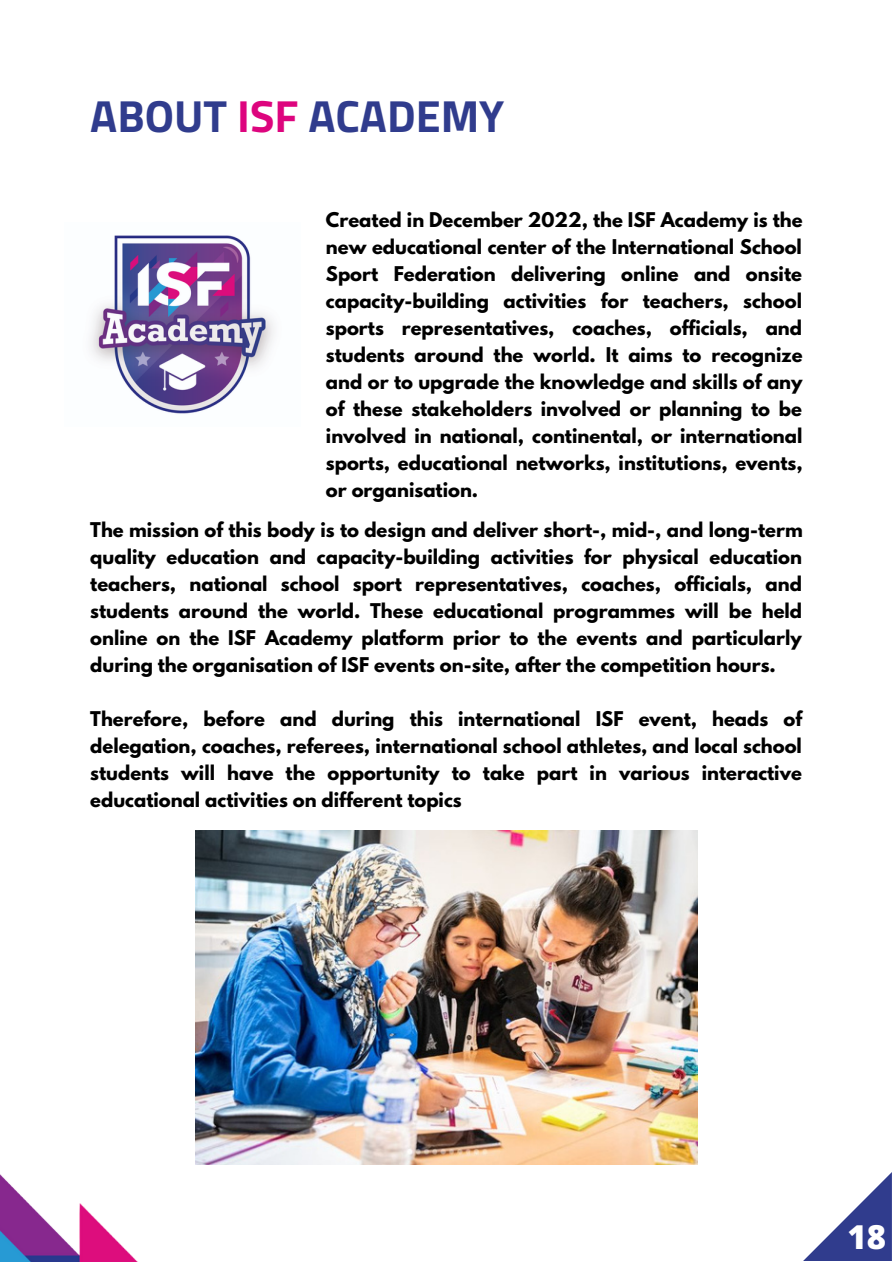
<style>
.page{position:relative;width:893px;height:1264px;background:#fff}
.page>*{position:absolute;margin:0;border:0;box-sizing:border-box;transform-origin:0 0}
.t1{font:700 45px "Titillium Web";color:#303c8d}
.t2{font:800 33px "Open Sans";color:#fff}
.t3{font:700 18px/27px "League Spartan";color:#000;text-align:justify}
.s1{color:#dd057e}
</style>
<div class="page">
<svg style="left:804px;top:1173px;width:87px;height:87px"></svg>
<img style="left:0;top:1174px;width:137px;height:87px">
<img style="left:90px;top:235px;width:184px;height:179px">
<img style="left:195px;top:830px;width:502px;height:334px">
<p class="t1" style="left:90px;top:80px;width:415px">ABOUT <span class="s1">ISF</span> ACADEMY</p>
<p class="t3" style="left:326px;top:208px;width:478px">Created in December 2022, the ISF Academy is the new educational center of the International School Sport Federation delivering online and onsite capacity-building activities for teachers, school sports representatives, coaches, officials, and students around the world. It aims to recognize and or to upgrade the knowledge and skills of any of these stakeholders involved or planning to be involved in national, continental, or international sports, educational networks, institutions, events, or organisation.</p>
<p class="t3" style="left:90px;top:518px;width:714px">The mission of this body is to design and deliver short-, mid-, and long-term quality education and capacity-building activities for physical education teachers, national school sport representatives, coaches, officials, and students around the world. These educational programmes will be held online on the ISF Academy platform prior to the events and particularly during the organisation of ISF events on-site, after the competition hours.</p>
<p class="t3" style="left:90px;top:707px;width:713px">Therefore, before and during this international ISF event, heads of delegation, coaches, referees, international school athletes, and local school students will have the opportunity to take part in various interactive educational activities on different topics</p>
<p class="t2" style="left:847px;top:1213px;width:40px">18</p>
</div>
